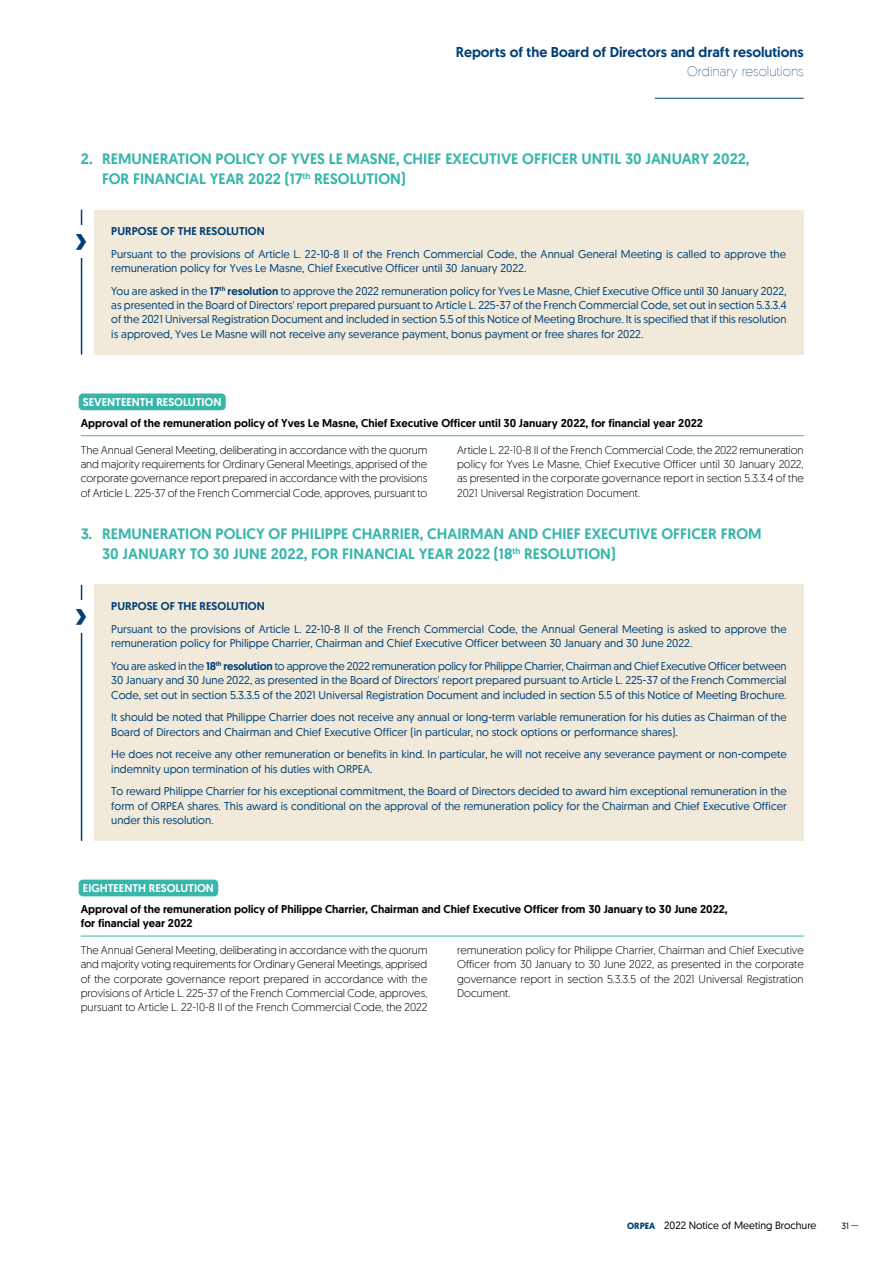
<style>
.page{position:relative;width:893px;height:1263px;background:#fff}
.page>*{position:absolute;margin:0;border:0;box-sizing:border-box;transform-origin:0 0}
.t1{font:500 42px "Geomanist";color:#004077}
.t2{font:500 15px/19.5px "Geomanist";color:#38b6ab}
.t3{font:500 14.25px "Geomanist";color:#004077}
.t4{font:200 13.5px "Geomanist";color:#004077}
.t5{font:11.25px/14.2px "Geomanist";color:#004077}
.t6{font:300 11.25px/14.2px "Geomanist";color:#000;text-align:justify}
.t7{font:500 11.25px/14.2px "Geomanist";color:#000}
.t8{font:500 11.25px "Geomanist";color:#004077}
.t9{font:500 11.25px "Geomanist";color:#fff}
.t10{font:10.5px "Geomanist";color:#000}
.t11{font:9px "Geomanist";color:#000}
.s1{font-weight:500}
.s2{font-weight:700;font-size:9px;color:#004077}
</style>
<div class="page">
<hr style="left:655px;top:98px;width:149px;height:1px;background:#004077">
<div style="left:79px;top:393px;width:147px;height:17px;background:#38b6ab;border-radius:4px"></div>
<hr style="left:81px;top:435px;width:723px;height:1px;background:#38b6ab">
<div style="left:94px;top:210px;width:710px;height:145px;background:#f1eada"></div>
<hr style="left:81px;top:210px;width:1px;height:145px;background:#004077">
<div style="left:73px;top:225px;width:17px;height:32px;background:#fff"></div>
<div style="left:79px;top:879px;width:139px;height:17px;background:#38b6ab;border-radius:4px"></div>
<hr style="left:81px;top:936px;width:723px;height:1px;background:#38b6ab">
<div style="left:94px;top:585px;width:710px;height:256px;background:#f1eada"></div>
<hr style="left:81px;top:585px;width:1px;height:256px;background:#004077">
<div style="left:73px;top:600px;width:17px;height:32px;background:#fff"></div>
<p class="t3" style="left:456px;top:44px;width:349px">Reports of the Board of Directors and draft resolutions</p>
<p class="t4" style="left:687px;top:66px;width:118px">Ordinary resolutions</p>
<h2 class="t2" style="left:102px;top:149px;width:649px;text-indent:-21px">2. REMUNERATION POLICY OF YVES LE MASNE, CHIEF EXECUTIVE OFFICER UNTIL 30 JANUARY 2022,<br>FOR FINANCIAL YEAR 2022 (17<sup>th</sup> RESOLUTION)</h2>
<h1 class="t1" style="left:75px;top:214px;width:14px">›</h1>
<p class="t8" style="left:111px;top:225px;width:155px">PURPOSE OF THE RESOLUTION</p>
<p class="t5" style="left:111px;top:248px;width:676px">Pursuant to the provisions of Article L. 22-10-8 II of the French Commercial Code, the Annual General Meeting is called to approve the remuneration policy for Yves Le Masne, Chief Executive Officer until 30 January 2022.</p>
<p class="t5" style="left:111px;top:285px;width:677px;text-align:justify">You are asked in the <span class="s1">17</span><sup>th</sup> <span class="s1">resolution</span> to approve the 2022 remuneration policy for Yves Le Masne, Chief Executive Office until 30 January 2022, as presented in the Board of Directors' report prepared pursuant to Article L. 225-37 of the French Commercial Code, set out in section 5.3.3.4 of the 2021 Universal Registration Document and included in section 5.5 of this Notice of Meeting Brochure. It is specified that if this resolution is approved, Yves Le Masne will not receive any severance payment, bonus payment or free shares for 2022.</p>
<p class="t9" style="left:83px;top:396px;width:140px">SEVENTEENTH RESOLUTION</p>
<p class="t7" style="left:81px;top:416px;width:624px">Approval of the remuneration policy of Yves Le Masne, Chief Executive Officer until 30 January 2022, for financial year 2022</p>
<p class="t6" style="left:81px;top:443px;width:348px">The Annual General Meeting, deliberating in accordance with the quorum and majority requirements for Ordinary General Meetings, apprised of the corporate governance report prepared in accordance with the provisions of Article L. 225-37 of the French Commercial Code, approves, pursuant to</p>
<p class="t6" style="left:457px;top:443px;width:348px">Article L. 22-10-8 II of the French Commercial Code, the 2022 remuneration policy for Yves Le Masne, Chief Executive Officer until 30 January 2022, as presented in the corporate governance report in section 5.3.3.4 of the 2021 Universal Registration Document.</p>
<h2 class="t2" style="left:102px;top:524px;width:661px;text-indent:-21px">3. REMUNERATION POLICY OF PHILIPPE CHARRIER, CHAIRMAN AND CHIEF EXECUTIVE OFFICER FROM<br>30 JANUARY TO 30 JUNE 2022, FOR FINANCIAL YEAR 2022 (18<sup>th</sup> RESOLUTION)</h2>
<h1 class="t1" style="left:75px;top:589px;width:14px">›</h1>
<p class="t8" style="left:111px;top:600px;width:155px">PURPOSE OF THE RESOLUTION</p>
<p class="t5" style="left:111px;top:623px;width:677px">Pursuant to the provisions of Article L. 22-10-8 II of the French Commercial Code, the Annual General Meeting is asked to approve the remuneration policy for Philippe Charrier, Chairman and Chief Executive Officer between 30 January and 30 June 2022.</p>
<p class="t5" style="left:111px;top:660px;width:677px;text-align:justify">You are asked in the <span class="s1">18</span><sup>th</sup> <span class="s1">resolution</span> to approve the 2022 remuneration policy for Philippe Charrier, Chairman and Chief Executive Officer between 30 January and 30 June 2022, as presented in the Board of Directors' report prepared pursuant to Article L. 225-37 of the French Commercial Code, set out in section 5.3.3.5 of the 2021 Universal Registration Document and included in section 5.5 of this Notice of Meeting Brochure.</p>
<p class="t5" style="left:111px;top:711px;width:677px">It should be noted that Philippe Charrier does not receive any annual or long-term variable remuneration for his duties as Chairman of the<br>Board of Directors and Chairman and Chief Executive Officer (in particular, no stock options or performance shares).</p>
<p class="t5" style="left:111px;top:748px;width:677px">He does not receive any other remuneration or benefits in kind. In particular, he will not receive any severance payment or non-compete indemnity upon termination of his duties with ORPEA.</p>
<p class="t5" style="left:111px;top:785px;width:677px;text-align:justify">To reward Philippe Charrier for his exceptional commitment, the Board of Directors decided to award him exceptional remuneration in the form of ORPEA shares. This award is conditional on the approval of the remuneration policy for the Chairman and Chief Executive Officer under this resolution.</p>
<p class="t9" style="left:83px;top:882px;width:133px">EIGHTEENTH RESOLUTION</p>
<p class="t7" style="left:81px;top:902px;width:648px">Approval of the remuneration policy of Philippe Charrier, Chairman and Chief Executive Officer from 30 January to 30 June 2022, for financial year 2022</p>
<p class="t6" style="left:81px;top:943px;width:348px">The Annual General Meeting, deliberating in accordance with the quorum and majority voting requirements for Ordinary General Meetings, apprised of the corporate governance report prepared in accordance with the provisions of Article L. 225-37 of the French Commercial Code, approves, pursuant to Article L. 22-10-8 II of the French Commercial Code, the 2022</p>
<p class="t6" style="left:457px;top:943px;width:348px">remuneration policy for Philippe Charrier, Chairman and Chief Executive Officer from 30 January to 30 June 2022, as presented in the corporate governance report in section 5.3.3.5 of the 2021 Universal Registration Document.</p>
<p class="t10" style="left:627px;top:1221px;width:191px"><span class="s2">ORPEA</span> 2022 Notice of Meeting Brochure</p>
<p class="t11" style="left:841px;top:1220px;width:19px">31 —</p>
</div>
